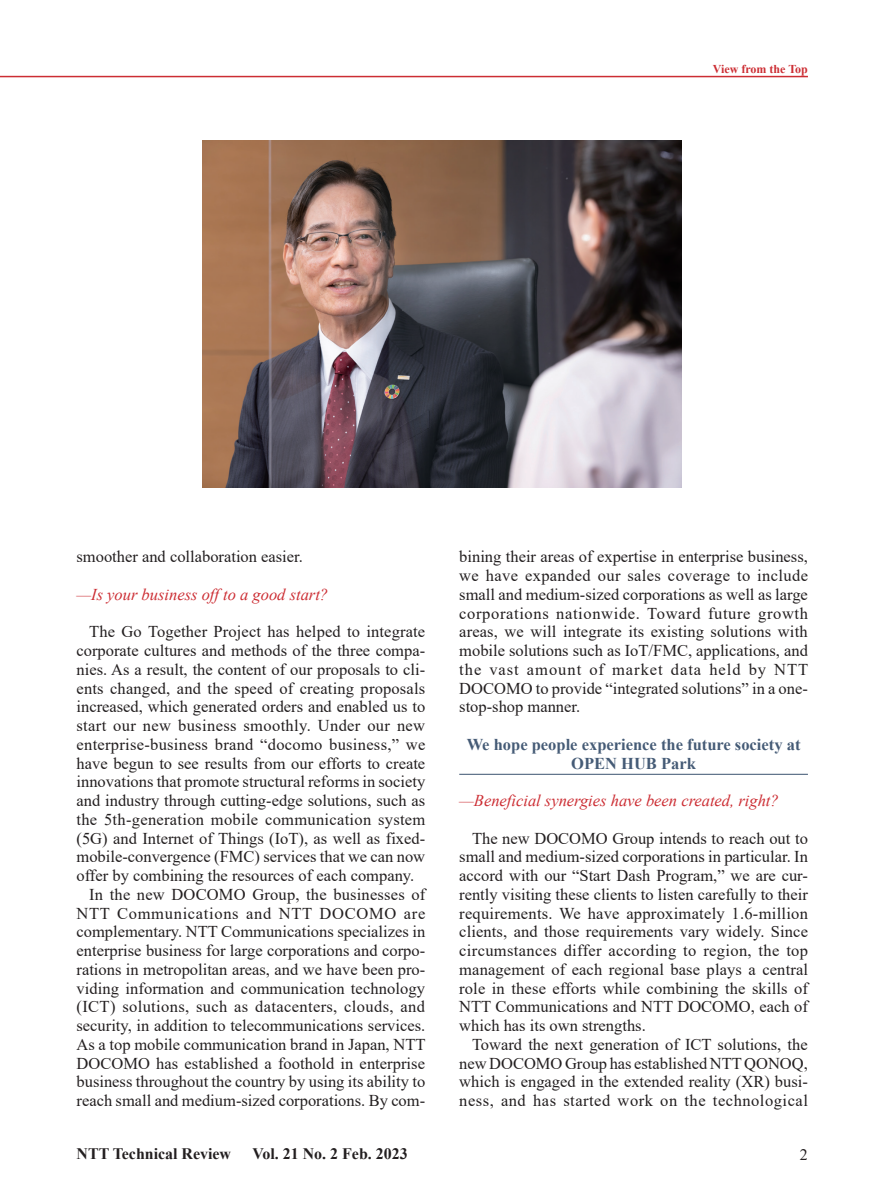
<style>
.page{position:relative;width:893px;height:1191px;background:#fff}
.page>*{position:absolute;margin:0;border:0;box-sizing:border-box;transform-origin:0 0}
.t1{font:16.5px/18.8px "Times New Roman";color:#231f20;text-align:justify}
.t2{font:16.5px "Times New Roman";letter-spacing:.02em;color:#231f20}
.t3{font:italic 16.5px "Times New Roman";color:#cc2d33}
.t4{font:700 16.5px/18.8px "Times New Roman";color:#455b76;text-align:center}
.t5{font:16.5px "Times New Roman";letter-spacing:.04em;color:#231f20}
.t6{font:700 15.9px "Times New Roman";color:#231f20}
.t7{font:15.9px "Times New Roman";color:#231f20}
.t8{font:700 12px "Times New Roman";color:#cc2d33}
</style>
<div class="page">
<hr style="left:0;top:76px;width:808px;height:1px;background:#cc2d33">
<hr style="left:459px;top:773px;width:349px;height:2px;background:#455b76">
<img style="left:203px;top:140px;width:479px;height:347px">
<p class="t8" style="left:713px;top:61px;width:97px">View from the Top</p>
<p class="t1" style="left:77px;top:547px;width:228px">smoother and collaboration easier.</p>
<p class="t3" style="left:77px;top:583px;width:253px">—Is your business off to a good start?</p>
<p class="t1" style="left:89px;top:622px;width:337px">The Go Together Project has helped to integrate</p>
<p class="t1" style="left:77px;top:640px;width:350px">corporate cultures and methods of the three compa-</p>
<p class="t1" style="left:77px;top:659px;width:350px">nies. As a result, the content of our proposals to cli-</p>
<p class="t1" style="left:77px;top:678px;width:350px">ents changed, and the speed of creating proposals</p>
<p class="t1" style="left:77px;top:697px;width:350px">increased, which generated orders and enabled us to</p>
<p class="t2" style="left:77px;top:714px;width:350px">start our new business smoothly. Under our new</p>
<p class="t1" style="left:77px;top:734px;width:350px">enterprise-business brand “docomo business,” we</p>
<p class="t1" style="left:77px;top:753px;width:350px">have begun to see results from our efforts to create</p>
<p class="t1" style="left:77px;top:772px;width:350px">innovations that promote structural reforms in society</p>
<p class="t1" style="left:77px;top:790px;width:350px">and industry through cutting-edge solutions, such as</p>
<p class="t2" style="left:77px;top:807px;width:350px">the 5th-generation mobile communication system</p>
<p class="t1" style="left:77px;top:828px;width:350px">(5G) and Internet of Things (IoT), as well as fixed-</p>
<p class="t1" style="left:77px;top:847px;width:350px">mobile-convergence (FMC) services that we can now</p>
<p class="t1" style="left:77px;top:865px;width:339px">offer by combining the resources of each company.</p>
<p class="t1" style="left:89px;top:884px;width:338px">In the new DOCOMO Group, the businesses of</p>
<p class="t5" style="left:77px;top:901px;width:350px">NTT Communications and NTT DOCOMO are</p>
<p class="t1" style="left:77px;top:922px;width:350px">complementary. NTT Communications specializes in</p>
<p class="t1" style="left:77px;top:940px;width:350px">enterprise business for large corporations and corpo-</p>
<p class="t1" style="left:77px;top:959px;width:350px">rations in metropolitan areas, and we have been pro-</p>
<p class="t1" style="left:77px;top:978px;width:350px">viding information and communication technology</p>
<p class="t2" style="left:77px;top:995px;width:350px">(ICT) solutions, such as datacenters, clouds, and</p>
<p class="t1" style="left:77px;top:1015px;width:350px">security, in addition to telecommunications services.</p>
<p class="t1" style="left:77px;top:1034px;width:350px">As a top mobile communication brand in Japan, NTT</p>
<p class="t1" style="left:77px;top:1053px;width:350px">DOCOMO has established a foothold in enterprise</p>
<p class="t1" style="left:77px;top:1072px;width:350px">business throughout the country by using its ability to</p>
<p class="t1" style="left:77px;top:1090px;width:350px">reach small and medium-sized corporations. By com-</p>
<p class="t1" style="left:459px;top:547px;width:351px">bining their areas of expertise in enterprise business, we have expanded our sales coverage to include small and medium-sized corporations as well as large corporations nationwide. Toward future growth areas, we will integrate its existing solutions with mobile solutions such as IoT/FMC, applications, and the vast amount of market data held by NTT DOCOMO to provide “integrated solutions” in a one&shy;stop-shop manner.</p>
<p class="t4" style="left:467px;top:734px;width:335px">We hope people experience the future society at<br>OPEN HUB Park</p>
<p class="t3" style="left:459px;top:789px;width:321px">—Beneficial synergies have been created, right?</p>
<p class="t1" style="left:459px;top:828px;width:350px;text-indent:13px">The new DOCOMO Group intends to reach out to small and medium-sized corporations in particular. In accord with our “Start Dash Program,” we are cur&shy;rently visiting these clients to listen carefully to their requirements. We have approximately 1.6-million clients, and those requirements vary widely. Since circumstances differ according to region, the top management of each regional base plays a central role in these efforts while combining the skills of NTT Communications and NTT DOCOMO, each of which has its own strengths.</p>
<p class="t1" style="left:459px;top:1034px;width:350px;text-indent:13px">Toward the next generation of ICT solutions, the new DOCOMO Group has established NTT QONOQ, which is engaged in the extended reality (XR) busi&shy;ness, and has started work on the technological</p>
<p class="t6" style="left:77px;top:1142px;width:156px">NTT Technical Review</p>
<p class="t6" style="left:252px;top:1142px;width:157px">Vol. 21 No. 2 Feb. 2023</p>
<p class="t7" style="left:800px;top:1143px;width:9px">2</p>
</div>
